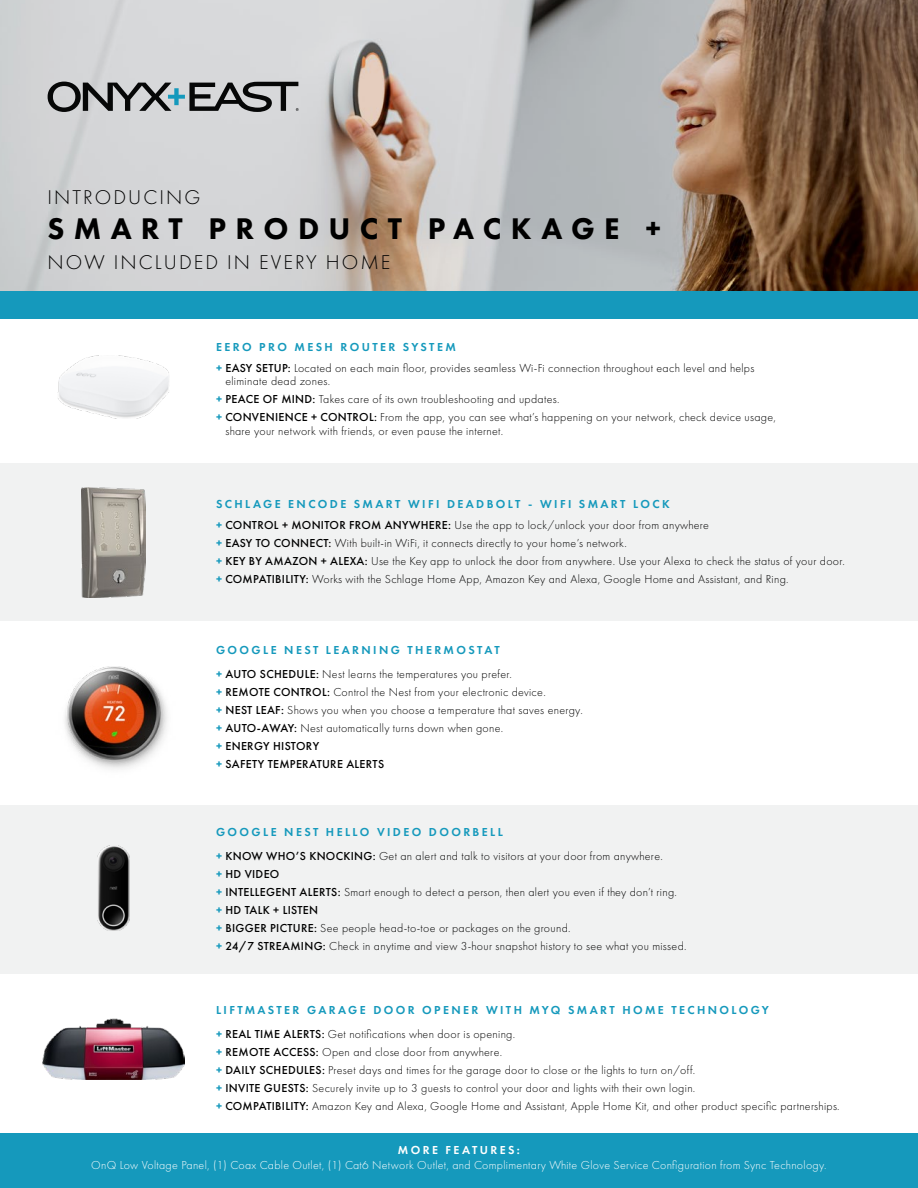
<style>
.page{position:relative;width:918px;height:1188px;background:#fff}
.page>*{position:absolute;margin:0;border:0;box-sizing:border-box;transform-origin:0 0}
.t1{font:800 31.05px "Futura PT";letter-spacing:.3em;color:#000}
.t2{font:300 20.7px "Futura PT";letter-spacing:.1em;color:#000}
.t3{font:300 12px/18px "Futura PT";letter-spacing:.025em;color:#000}
.t4{font:600 12px/24px "Futura PT";letter-spacing:.2em;color:#1599bc}
.t5{font:300 12px "Futura PT";letter-spacing:.025em;color:#fff}
.t6{font:600 12px "Futura PT";letter-spacing:.2em;color:#fff}
.s1{font-weight:600;color:#1599bc}
.s2{font-weight:500}
.s3{font-weight:500;color:#000}
.s4{font-weight:300;color:#000}
</style>
<div class="page">
<img style="left:0;top:0;width:918px;height:291px">
<svg style="left:48px;top:82px;width:251px;height:30px;background:#85898a"></svg>
<div style="left:0;top:291px;width:918px;height:27px;background:#1599bc"></div>
<div style="left:0;top:1133px;width:918px;height:55px;background:#1599bc"></div>
<div style="left:0;top:463px;width:918px;height:158px;background:#f1f2f2"></div>
<div style="left:0;top:805px;width:918px;height:168px;background:#f1f2f2"></div>
<img style="left:98px;top:845px;width:31px;height:86px">
<img style="left:82px;top:487px;width:63px;height:110px">
<img style="left:42px;top:1018px;width:143px;height:62px">
<img style="left:58px;top:356px;width:111px;height:63px">
<img style="left:65px;top:666px;width:103px;height:103px">
<h2 class="t2" style="left:48px;top:186px;width:154px">INTRODUCING</h2>
<h1 class="t1" style="left:48px;top:210px;width:615px">SMART PRODUCT PACKAGE +</h1>
<h2 class="t2" style="left:48px;top:250px;width:344px">NOW INCLUDED IN EVERY HOME</h2>
<p class="t3" style="left:216px;top:336px;width:540px;line-height:21px"><span class="s1">EERO PRO MESH ROUTER SYSTEM<br>+</span> <span class="s2">EASY SETUP:</span> Located on each main floor, provides seamless Wi-Fi connection throughout each level and helps</p>
<p class="t3" style="left:216px;top:372px;width:561px;text-indent:9px">eliminate dead zones.<br><span class="s1">+</span> <span class="s2">PEACE OF MIND:</span> Takes care of its own troubleshooting and updates.<br><span class="s1">+</span> <span class="s2">CONVENIENCE + CONTROL:</span> From the app, you can see what’s happening on your network, check device usage,</p>
<p class="t3" style="left:225px;top:422px;width:279px">share your network with friends, or even pause the internet.</p>
<p class="t4" style="left:216px;top:494px;width:494px;line-height:21px">SCHLAGE ENCODE SMART WIFI DEADBOLT - WIFI SMART LOCK<br>+ <span class="s3">CONTROL + MONITOR FROM ANYWHERE:</span> <span class="s4">Use the app to lock/unlock your door from anywhere</span></p>
<p class="t3" style="left:216px;top:534px;width:630px"><span class="s1">+</span> <span class="s2">EASY TO CONNECT:</span> With built-in WiFi, it connects directly to your home’s network.<br><span class="s1">+</span> <span class="s2">KEY BY AMAZON + ALEXA:</span> Use the Key app to unlock the door from anywhere. Use your Alexa to check the status of your door. <span class="s1">+</span> <span class="s2">COMPATIBILITY:</span> Works with the Schlage Home App, Amazon Key and Alexa, Google Home and Assistant, and Ring.</p>
<p class="t3" style="left:216px;top:638px;width:297px;line-height:24px"><span class="s1">GOOGLE NEST LEARNING THERMOSTAT<br>+</span> <span class="s2">AUTO SCHEDULE:</span> Nest learns the temperatures you prefer.</p>
<p class="t3" style="left:216px;top:683px;width:368px"><span class="s1">+</span> <span class="s2">REMOTE CONTROL:</span> Control the Nest from your electronic device.<br><span class="s1">+</span> <span class="s2">NEST LEAF:</span> Shows you when you choose a temperature that saves energy. <span class="s1">+</span> <span class="s2">AUTO-AWAY:</span> Nest automatically turns down when gone.<br><span class="s1">+</span> <span class="s2">ENERGY HISTORY<br></span><span class="s1">+</span> <span class="s2">SAFETY TEMPERATURE ALERTS</span></p>
<p class="t3" style="left:216px;top:820px;width:448px;line-height:24px"><span class="s1">GOOGLE NEST HELLO VIDEO DOORBELL<br>+</span> <span class="s2">KNOW WHO’S KNOCKING:</span> Get an alert and talk to visitors at your door from anywhere.</p>
<p class="t3" style="left:216px;top:865px;width:472px"><span class="s1">+</span> <span class="s2">HD VIDEO<br></span><span class="s1">+</span> <span class="s2">INTELLEGENT ALERTS:</span> Smart enough to detect a person, then alert you even if they don’t ring.<br><span class="s1">+</span> <span class="s2">HD TALK + LISTEN<br></span><span class="s1">+</span> <span class="s2">BIGGER PICTURE:</span> See people head-to-toe or packages on the ground.<br><span class="s1">+</span> <span class="s2">24/7 STREAMING:</span> Check in anytime and view 3-hour snapshot history to see what you missed.</p>
<p class="t4" style="left:216px;top:998px;width:554px">LIFTMASTER GARAGE DOOR OPENER WITH MYQ SMART HOME TECHNOLOGY + <span class="s3">REAL TIME ALERTS:</span> <span class="s4">Get notifications when door is opening.</span></p>
<p class="t3" style="left:216px;top:1043px;width:625px"><span class="s1">+</span> <span class="s2">REMOTE ACCESS:</span> Open and close door from anywhere.<br><span class="s1">+</span> <span class="s2">DAILY SCHEDULES:</span> Preset days and times for the garage door to close or the lights to turn on/off.<br><span class="s1">+</span> <span class="s2">INVITE GUESTS:</span> Securely invite up to 3 guests to control your door and lights with their own login.<br><span class="s1">+</span> <span class="s2">COMPATIBILITY:</span> Amazon Key and Alexa, Google Home and Assistant, Apple Home Kit, and other product specific partnerships.</p>
<p class="t6" style="left:398px;top:1143px;width:123px">MORE FEATURES:</p>
<p class="t5" style="left:91px;top:1159px;width:737px">OnQ Low Voltage Panel, (1) Coax Cable Outlet, (1) Cat6 Network Outlet, and Complimentary White Glove Service Configuration from Sync Technology.</p>
</div>
